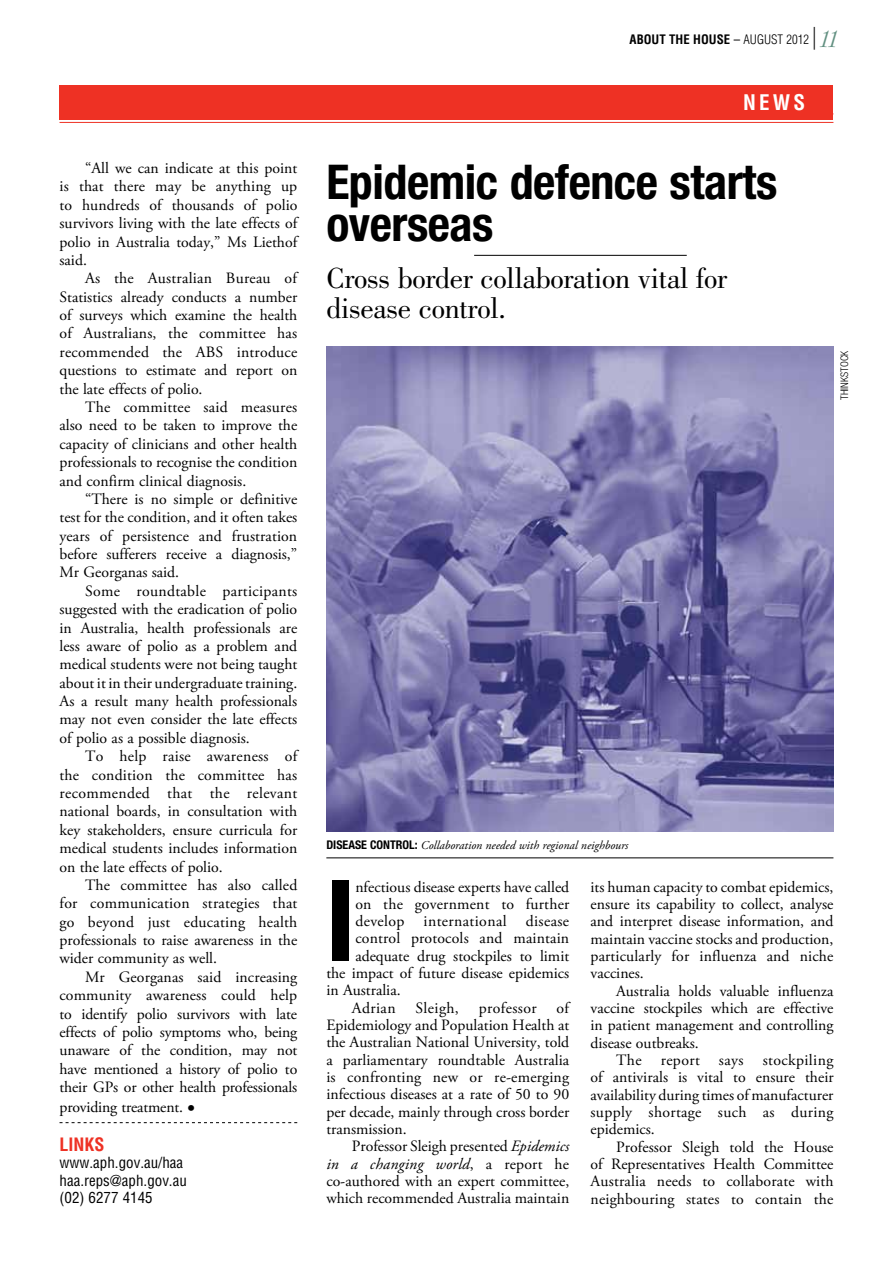
<style>
.page{position:relative;width:893px;height:1263px;background:#fff}
.page>*{position:absolute;margin:0;border:0;box-sizing:border-box;transform-origin:0 0}
.t1{font:700 condensed 112.35px "Helvetica Neue";color:#000}
.t2{font:700 condensed 48px/42px "Helvetica Neue";color:#000}
.t3{font:30px/30px "Bodoni";letter-spacing:-.01em;color:#000}
.t4{font:700 condensed 21px "Helvetica";color:#fff}
.t5{font:700 condensed 18px "Helvetica";color:#ee3124}
.t6{font:15.75px/18.5px "Adobe Garamond Pro";color:#000;text-align:justify}
.t7{font:15.75px "Adobe Garamond Pro";letter-spacing:.025em;color:#000}
.t8{font:condensed 15px/17.7px "Helvetica";color:#000}
.t9{font:700 condensed 12.75px "Helvetica";color:#000}
.t10{font:italic 12px "Adobe Garamond Pro";color:#000}
.t11{font:700 condensed 12px "Helvetica Neue";color:#000}
.t12{font:300 condensed 10.5px "Helvetica Neue";color:#000}
.s1{font-size:21px}
.s2{font-weight:400}
.s3{font-weight:300}
.s4{font-family:"Adobe Garamond Pro";font-weight:400;font-stretch:normal;font-size:22.8px}
.s5{font-family:"Andrich Minerva";font-weight:400;font-style:italic;font-stretch:normal;font-size:21px;color:#629081}
.s6{font-family:"Helvetica Neue";font-weight:700;font-style:normal;font-stretch:condensed}
.s7{font-style:italic}
</style>
<div class="page">
<hr style="left:60px;top:122px;width:773px;height:1px;background:#ee3124">
<div style="left:60px;top:85px;width:773px;height:34px;background:#ee3124"></div>
<svg style="left:60px;top:1122px;width:237px;height:1px"></svg>
<img style="left:326px;top:347px;width:507px;height:484px">
<hr style="left:326px;top:858px;width:507px;height:1px;background:#000">
<hr style="left:474px;top:255px;width:213px;height:1px;background:#000">
<p class="t6" style="left:60px;top:159px;width:241px;text-indent:26px">“All we can indicate at this point is that there may be anything up to hundreds of thousands of polio survivors living with the late effects of polio in Australia today,” Ms Liethof said.</p>
<p class="t6" style="left:60px;top:270px;width:241px;text-indent:26px">As the Australian Bureau of Statistics already conducts a number of surveys which examine the health of Australians, the committee has recommended the ABS introduce questions to estimate and report on the late effects of polio.</p>
<p class="t6" style="left:60px;top:398px;width:239px;text-indent:26px">The committee said measures also need to be taken to improve the capacity of clinicians and other health professionals to recognise the condition and confirm clinical diagnosis.</p>
<p class="t6" style="left:60px;top:490px;width:239px;text-indent:26px">“There is no simple or definitive test for the condition, and it often takes years of persistence and frustration before sufferers receive a diagnosis,” Mr Georganas said.</p>
<p class="t6" style="left:60px;top:582px;width:239px;text-indent:26px">Some roundtable participants suggested with the eradication of polio in Australia, health professionals are less aware of polio as a problem and medical students were not being taught about it in their undergraduate training.<br>As a result many health professionals may not even consider the late effects of polio as a possible diagnosis.</p>
<p class="t6" style="left:60px;top:748px;width:241px;text-align:left;text-indent:26px">To help raise awareness of the condition the committee has recommended that the relevant national boards, in consultation with key stakeholders, ensure curricula for medical students includes information on the late effects of polio.</p>
<p class="t6" style="left:60px;top:876px;width:239px;text-indent:26px">The committee has also called for communication strategies that go beyond just educating health professionals to raise awareness in the wider community as well.</p>
<p class="t6" style="left:60px;top:968px;width:239px;text-indent:26px">Mr Georganas said increasing community awareness could help to identify polio survivors with late effects of polio symptoms who, being unaware of the condition, may not have mentioned a history of polio to their GPs or other health professionals providing treatment. <span class="s1">•</span></p>
<p class="t5" style="left:60px;top:1133px;width:47px">LIN KS</p>
<p class="t8" style="left:60px;top:1153px;width:129px">www.aph.gov.au/haa haa.reps@aph.gov.au (02) 6277 4145</p>
<p class="t9" style="left:630px;top:31px;width:208px">ABOUT THE HOUSE <span class="s2">–</span> <span class="s3">AUGUST 2012</span> <span class="s4">|</span> <span class="s5">11</span></p>
<h3 class="t4" style="left:743px;top:89px;width:61px">NEWS</h3>
<h2 class="t2" style="left:326px;top:160px;width:452px">Epidemic defence starts overseas</h2>
<h3 class="t3" style="left:326px;top:263px;width:402px">Cross border collaboration vital for disease control.</h3>
<p class="t12" style="left:838px;top:400px;width:50px;rotate:-90deg">THINKSTOCK</p>
<p class="t11" style="left:326px;top:838px;width:7px">DISEASE</p>
<p class="t11" style="left:370px;top:838px;width:14px">CONTROL</p>
<p class="t10" style="left:415px;top:838px;width:215px"><span class="s6">:</span> Collaboration needed with regional neighbours</p>
<h1 class="t1" style="left:326px;top:853px;width:18px">I</h1>
<p class="t6" style="left:355px;top:878px;width:215px">nfectious disease experts have called</p>
<p class="t6" style="left:355px;top:895px;width:215px">on the government to further</p>
<p class="t7" style="left:355px;top:912px;width:215px">develop international disease</p>
<p class="t6" style="left:355px;top:930px;width:215px">control protocols and maintain</p>
<p class="t6" style="left:355px;top:947px;width:215px">adequate drug stockpiles to limit</p>
<p class="t6" style="left:326px;top:964px;width:244px">the impact of future disease epidemics</p>
<p class="t6" style="left:326px;top:982px;width:76px">in Australia.</p>
<p class="t6" style="left:352px;top:999px;width:45px">Adrian</p>
<p class="t6" style="left:415px;top:999px;width:45px">Sleigh,</p>
<p class="t6" style="left:479px;top:999px;width:60px">professor</p>
<p class="t6" style="left:326px;top:999px;width:246px;line-height:17.4px;text-indent:230px">of Epidemiology and Population Health at the Australian National University, told a parliamentary roundtable Australia is confronting new or re-emerging infectious diseases at a rate of 50 to 90 per decade, mainly through cross border transmission.</p>
<p class="t6" style="left:326px;top:1138px;width:244px;line-height:17.4px;text-indent:26px">Professor Sleigh presented <span class="s7">Epidemics in a changing world</span>, a report he co-authored with an expert committee, which recommended Australia maintain</p>
<p class="t6" style="left:590px;top:878px;width:244px;line-height:17.4px">its human capacity to combat epidemics, ensure its capability to collect, analyse and interpret disease information, and maintain vaccine stocks and production, particularly for influenza and niche vaccines.</p>
<p class="t6" style="left:590px;top:982px;width:244px;line-height:17.4px;text-indent:26px">Australia holds valuable influenza vaccine stockpiles which are effective in patient management and controlling disease outbreaks.</p>
<p class="t6" style="left:590px;top:1052px;width:245px;line-height:17.4px;text-indent:26px">The report says stockpiling of antivirals is vital to ensure their availability during times of manufacturer supply shortage such as during epidemics.</p>
<p class="t6" style="left:590px;top:1138px;width:245px;line-height:17.4px;text-indent:26px">Professor Sleigh told the House of Representatives Health Committee Australia needs to collaborate with neighbouring states to contain the</p>
</div>
